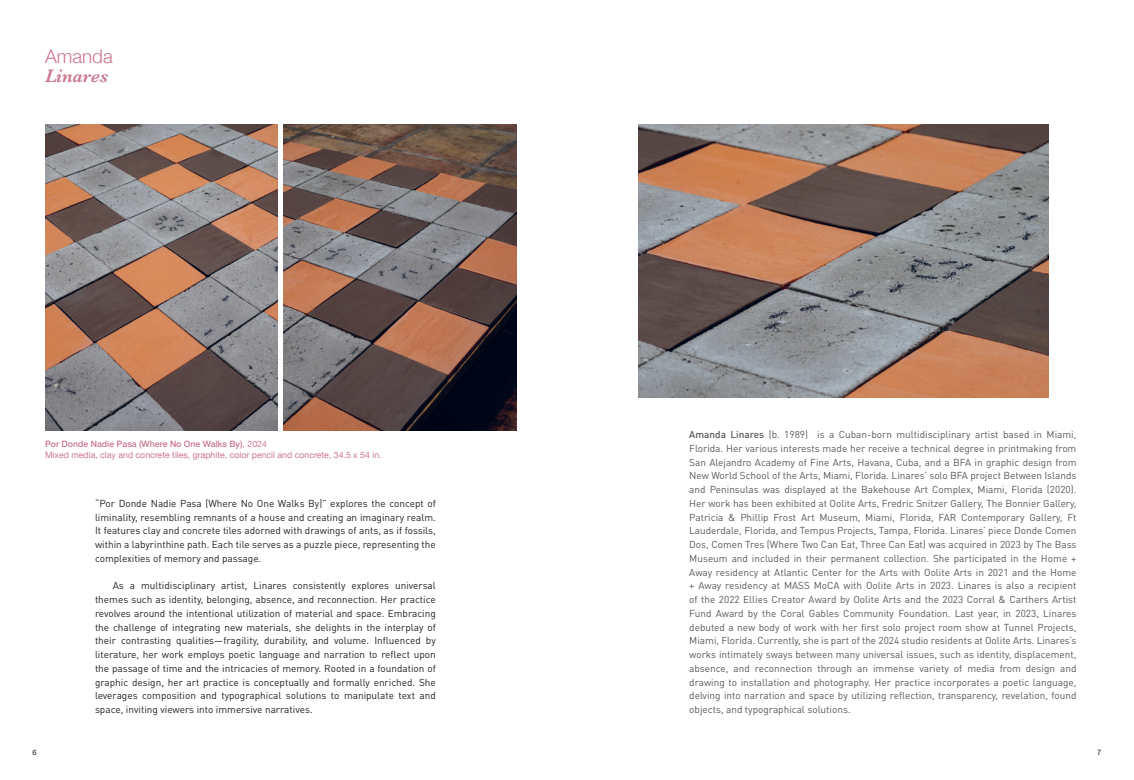
<style>
.page{position:relative;width:1134px;height:780px;background:#fff}
.page>*{position:absolute;margin:0;border:0;box-sizing:border-box;transform-origin:0 0}
.t1{font:italic 600 18.75px "Baskerville";color:#ca788e}
.t2{font:300 18.75px "Helvetica Neue";color:#ca788e}
.t3{font:10px/13.8px "DIN Pro";color:#57585a;text-align:justify}
.t4{font:10px/13.8px "DIN Pro";color:#231f20;text-align:justify}
.t5{font:8.75px/10.5px "Helvetica Neue";color:#ca788e}
.t6{font:7.5px "Helvetica Neue";color:#231f20}
.s1{font-weight:500}
</style>
<div class="page">
<img style="left:45px;top:124px;width:232px;height:306px">
<img style="left:284px;top:124px;width:232px;height:306px">
<img style="left:639px;top:124px;width:410px;height:273px">
<h1 class="t2" style="left:45px;top:41px;width:69px">Amanda</h1>
<h1 class="t1" style="left:45px;top:63px;width:65px">Linares</h1>
<p class="t5" style="left:45px;top:439px;width:338px"><span class="s1">Por Donde Nadie Pasa (Where No One Walks By)</span>, 2024<br>Mixed media, clay and concrete tiles, graphite, color pencil and concrete, 34.5 x 54 in.</p>
<p class="t6" style="left:32px;top:746px;width:6px">6</p>
<p class="t4" style="left:95px;top:496px;width:342px">“Por Donde Nadie Pasa (Where No One Walks By)” explores the concept of liminality, resembling remnants of a house and creating an imaginary realm.<br>It features clay and concrete tiles adorned with drawings of ants, as if fossils, within a labyrinthine path. Each tile serves as a puzzle piece, representing the complexities of memory and passage.</p>
<p class="t4" style="left:95px;top:578px;width:342px;text-indent:18px">As a multidisciplinary artist, Linares consistently explores universal themes such as identity, belonging, absence, and reconnection. Her practice revolves around the intentional utilization of material and space. Embracing the challenge of integrating new materials, she delights in the interplay of their contrasting qualities—fragility, durability, and volume. Influenced by literature, her work employs poetic language and narration to reflect upon the passage of time and the intricacies of memory. Rooted in a foundation of graphic design, her art practice is conceptually and formally enriched. She leverages composition and typographical solutions to manipulate text and space, inviting viewers into immersive narratives.</p>
<p class="t3" style="left:689px;top:427px;width:389px"><span class="s1">Amanda Linares</span> (b. 1989) is a Cuban-born multidisciplinary artist based in Miami, Florida. Her various interests made her receive a technical degree in printmaking from San Alejandro Academy of Fine Arts, Havana, Cuba, and a BFA in graphic design from New World School of the Arts, Miami, Florida. Linares’ solo BFA project Between Islands and Peninsulas was displayed at the Bakehouse Art Complex, Miami, Florida (2020).<br>Her work has been exhibited at Oolite Arts, Fredric Snitzer Gallery, The Bonnier Gallery, Patricia &amp; Phillip Frost Art Museum, Miami, Florida, FAR Contemporary Gallery, Ft Lauderdale, Florida, and Tempus Projects, Tampa, Florida. Linares’ piece Donde Comen Dos, Comen Tres (Where Two Can Eat, Three Can Eat) was acquired in 2023 by The Bass Museum and included in their permanent collection. She participated in the Home + Away residency at Atlantic Center for the Arts with Oolite Arts in 2021 and the Home + Away residency at MASS MoCA with Oolite Arts in 2023. Linares is also a recipient of the 2022 Ellies Creator Award by Oolite Arts and the 2023 Corral &amp; Carthers Artist Fund Award by the Coral Gables Community Foundation. Last year, in 2023, Linares debuted a new body of work with her first solo project room show at Tunnel Projects, Miami, Florida. Currently, she is part of the 2024 studio residents at Oolite Arts. Linares’s works intimately sways between many universal issues, such as identity, displacement, absence, and reconnection through an immense variety of media from design and drawing to installation and photography. Her practice incorporates a poetic language, delving into narration and space by utilizing reflection, transparency, revelation, found objects, and typographical solutions.</p>
<p class="t6" style="left:1097px;top:746px;width:6px">7</p>
</div>
